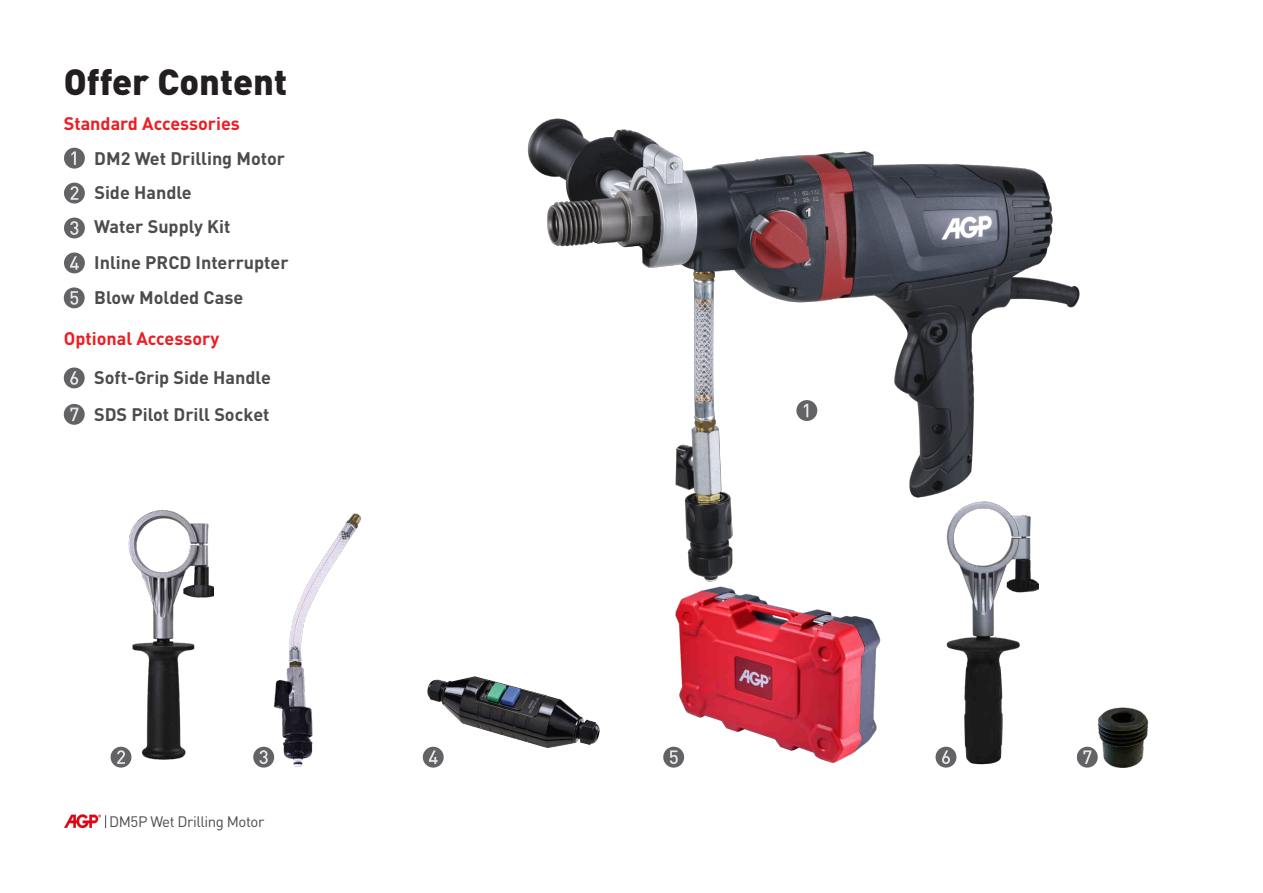
<style>
.page{position:relative;width:1263px;height:893px;background:#fff}
.page>*{position:absolute;margin:0;border:0;box-sizing:border-box;transform-origin:0 0}
.t1{font:900 36px "DIN Pro";color:#231f20}
.t2{font:700 18px/36.5px "DIN Pro";color:#4b4c4d}
.t3{font:700 18px "DIN Pro";color:#ee1d23}
.t4{font:15px "DIN Pro";letter-spacing:-.03em;color:#4b4c4d}
</style>
<div class="page">
<svg style="left:105px;top:815px;width:1px;height:13px"></svg>
<img style="left:64px;top:814px;width:37px;height:13px">
<div style="left:64px;top:252px;width:21px;height:21px;background:#636366;border-radius:50%"></div>
<svg style="left:70px;top:256px;width:9px;height:14px"></svg>
<div style="left:423px;top:747px;width:21px;height:21px;background:#636366;border-radius:50%"></div>
<svg style="left:429px;top:755px;width:9px;height:9px"></svg>
<div style="left:64px;top:148px;width:21px;height:21px;background:#636366;border-radius:50%"></div>
<svg style="left:71px;top:151px;width:5px;height:14px"></svg>
<div style="left:64px;top:287px;width:21px;height:21px;background:#636366;border-radius:50%"></div>
<svg style="left:70px;top:291px;width:8px;height:14px"></svg>
<svg style="left:663px;top:747px;width:21px;height:21px"></svg>
<div style="left:64px;top:183px;width:21px;height:21px;background:#636366;border-radius:50%"></div>
<svg style="left:71px;top:186px;width:7px;height:14px"></svg>
<div style="left:111px;top:747px;width:20px;height:21px;background:#636366;border-radius:50%"></div>
<svg style="left:117px;top:750px;width:4px;height:14px"></svg>
<div style="left:64px;top:367px;width:21px;height:21px;background:#636366;border-radius:50%"></div>
<svg style="left:70px;top:371px;width:8px;height:14px"></svg>
<div style="left:935px;top:747px;width:21px;height:21px;background:#636366;border-radius:50%"></div>
<svg style="left:942px;top:751px;width:4px;height:13px"></svg>
<div style="left:64px;top:218px;width:21px;height:20px;background:#636366;border-radius:50%"></div>
<svg style="left:70px;top:221px;width:8px;height:14px"></svg>
<div style="left:253px;top:747px;width:21px;height:21px;background:#636366;border-radius:50%"></div>
<svg style="left:259px;top:750px;width:9px;height:14px"></svg>
<img style="left:946px;top:592px;width:80px;height:176px">
<img style="left:663px;top:592px;width:218px;height:174px">
<img style="left:527px;top:118px;width:553px;height:474px">
<img style="left:271px;top:513px;width:91px;height:254px">
<img style="left:121px;top:510px;width:92px;height:258px">
<img style="left:423px;top:676px;width:177px;height:79px">
<div style="left:64px;top:404px;width:21px;height:21px;background:#636366;border-radius:50%"></div>
<svg style="left:70px;top:408px;width:8px;height:13px"></svg>
<div style="left:1077px;top:747px;width:21px;height:21px;background:#636366;border-radius:50%"></div>
<svg style="left:1083px;top:750px;width:8px;height:14px"></svg>
<img style="left:1098px;top:707px;width:51px;height:61px">
<h1 class="t1" style="left:64px;top:57px;width:225px">Offer Content</h1>
<p class="t3" style="left:64px;top:111px;width:178px">Standard Accessories</p>
<p class="t2" style="left:94px;top:139px;width:192px">DM2 Wet Drilling Motor</p>
<p class="t2" style="left:94px;top:174px;width:99px">Side Handle</p>
<p class="t2" style="left:94px;top:207px;width:196px">Water Supply Kit<br>Inline PRCD Interrupter</p>
<p class="t2" style="left:94px;top:279px;width:150px">Blow Molded Case</p>
<p class="t3" style="left:64px;top:326px;width:157px">Optional Accessory</p>
<p class="t2" style="left:94px;top:359px;width:178px">Soft-Grip Side Handle</p>
<p class="t2" style="left:94px;top:395px;width:177px">SDS Pilot Drill Socket</p>
<p class="t4" style="left:109px;top:811px;width:157px">DM5P Wet Drilling Motor</p>
</div>
